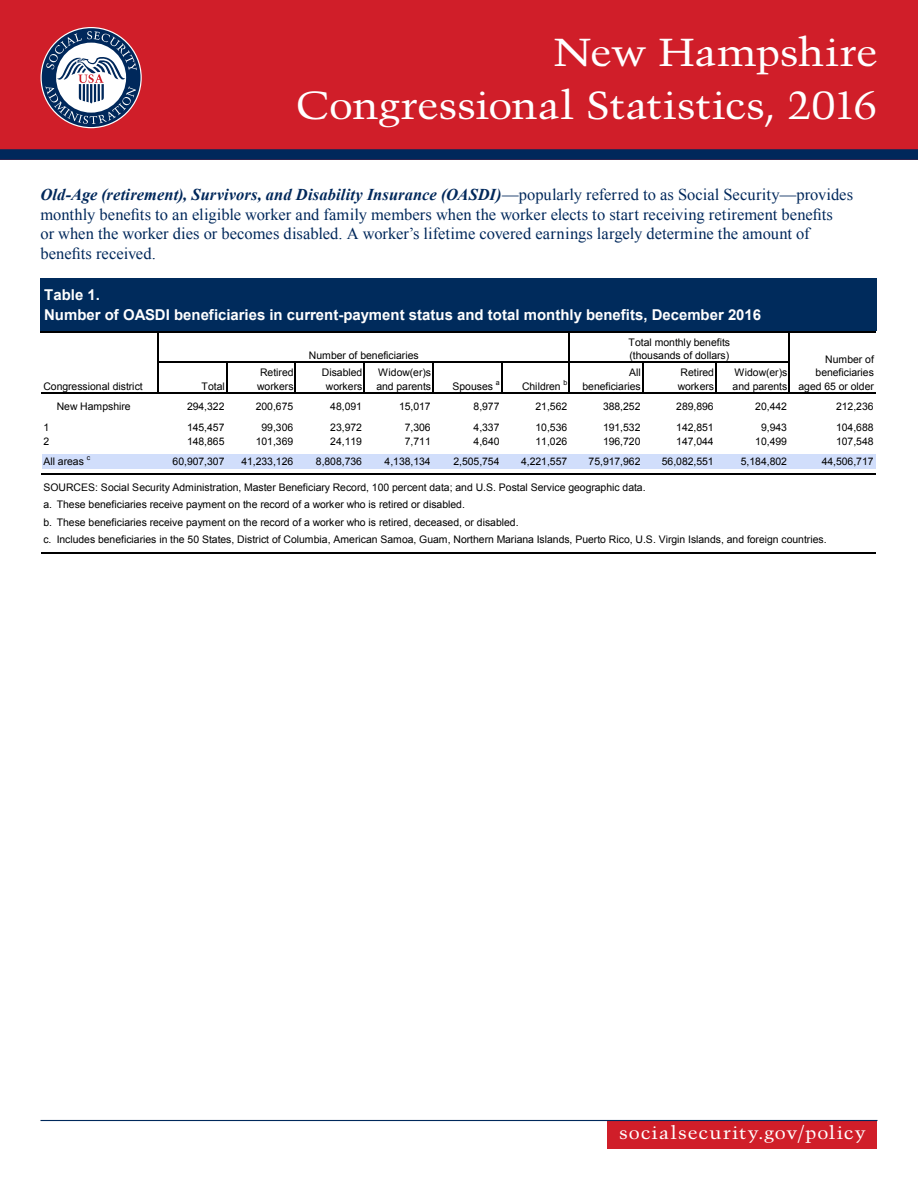
<style>
.page{position:relative;width:918px;height:1188px;background:#fff}
.page>*{position:absolute;margin:0;border:0;box-sizing:border-box;transform-origin:0 0}
.t1{font:39px/53.6px "Trump Mediaeval";letter-spacing:-.01em;color:#fff;text-align:right;scale:1.1 1}
.t2{font:18px "Trump Mediaeval";letter-spacing:.05em;color:#fff;scale:1.1 1}
.t3{font:16.5px/19.5px "Times New Roman";color:#00285b}
.t4{font:700 15px/19.2px "Arial";color:#fff}
.t5{font:10.5px/13.6px "Arial";letter-spacing:-.005em;color:#000}
.t6{font:7.05px "Arial";color:#000}
.s1{font-weight:700;font-style:italic}
</style>
<div class="page">
<div style="left:0;top:0;width:918px;height:160px;background:#d01e29"></div>
<div style="left:0;top:149px;width:918px;height:11px;background:#00285b"></div>
<div style="left:608px;top:1121px;width:270px;height:28px;background:#d01e29"></div>
<hr style="left:40px;top:1120px;width:838px;height:1px;background:#00285b">
<svg style="left:42px;top:28px;width:99px;height:99px"></svg>
<svg style="left:45px;top:31px;width:92px;height:93px;background:#89859c"></svg>
<div style="left:42px;top:280px;width:834px;height:52px;background:#002b5c"></div>
<div style="left:42px;top:454px;width:834px;height:14px;background:#d1defb"></div>
<hr style="left:41px;top:278px;width:1px;height:53px;background:#002b5c">
<hr style="left:157px;top:332px;width:2px;height:62px;background:#000">
<hr style="left:569px;top:332px;width:1px;height:62px;background:#000">
<hr style="left:788px;top:332px;width:2px;height:62px;background:#000">
<hr style="left:226px;top:363px;width:1px;height:31px;background:#000">
<hr style="left:295px;top:363px;width:1px;height:31px;background:#000">
<hr style="left:363px;top:363px;width:2px;height:31px;background:#000">
<hr style="left:432px;top:363px;width:2px;height:31px;background:#000">
<hr style="left:501px;top:363px;width:1px;height:31px;background:#000">
<hr style="left:642px;top:363px;width:1px;height:31px;background:#000">
<hr style="left:715px;top:363px;width:2px;height:31px;background:#000">
<hr style="left:42px;top:278px;width:834px;height:2px;background:#002b5c">
<hr style="left:41px;top:331px;width:835px;height:1px;background:#000">
<hr style="left:159px;top:362px;width:631px;height:1px;background:#000">
<hr style="left:41px;top:392px;width:835px;height:2px;background:#000">
<hr style="left:41px;top:474px;width:835px;height:1px;background:#000">
<hr style="left:41px;top:552px;width:835px;height:1px;background:#000">
<h1 class="t1" style="left:296px;top:25px;width:530px">New Hampshire<br>Congressional Statistics, 2016</h1>
<p class="t3" style="left:40px;top:185px;width:814px"><span class="s1">Old-Age (retirement), Survivors, and Disability Insurance (OASDI)</span>—popularly referred to as Social Security—provides monthly benefits to an eligible worker and family members when the worker elects to start receiving retirement benefits<br>or when the worker dies or becomes disabled. A worker’s lifetime covered earnings largely determine the amount of benefits received.</p>
<p class="t4" style="left:44px;top:286px;width:719px">Table 1.<br>Number of OASDI beneficiaries in current-payment status and total monthly benefits, December 2016</p>
<p class="t5" style="left:309px;top:349px;width:111px">Number of beneficiaries</p>
<p class="t5" style="left:629px;top:335px;width:103px">Total monthly benefits (thousands of dollars)</p>
<p class="t5" style="left:798px;top:352px;width:77px;text-align:right">Number of beneficiaries aged 65 or older</p>
<p class="t5" style="left:257px;top:366px;width:38px">Retired workers</p>
<p class="t5" style="left:322px;top:366px;width:42px;text-align:center">Disabled workers</p>
<p class="t5" style="left:376px;top:366px;width:56px">Widow(er)s and parents</p>
<p class="t6" style="left:564px;top:378px;width:5px">b</p>
<p class="t5" style="left:582px;top:366px;width:60px;text-align:right">All beneficiaries</p>
<p class="t5" style="left:678px;top:366px;width:38px">Retired workers</p>
<p class="t5" style="left:733px;top:366px;width:56px">Widow(er)s and parents</p>
<p class="t5" style="left:453px;top:380px;width:42px">Spouses</p>
<p class="t6" style="left:496px;top:378px;width:5px">a</p>
<p class="t5" style="left:522px;top:380px;width:40px">Children</p>
<p class="t5" style="left:43px;top:379px;width:101px">Congressional district</p>
<p class="t5" style="left:43px;top:420px;width:7px;line-height:14.2px">1<br>2</p>
<p class="t5" style="left:43px;top:455px;width:42px">All areas</p>
<p class="t6" style="left:87px;top:453px;width:5px">c</p>
<p class="t5" style="left:202px;top:380px;width:25px">Total</p>
<p class="t5" style="left:57px;top:400px;width:76px">New Hampshire</p>
<p class="t5" style="left:187px;top:400px;width:39px">294,322</p>
<p class="t5" style="left:256px;top:400px;width:39px">200,675</p>
<p class="t5" style="left:330px;top:400px;width:33px">48,091</p>
<p class="t5" style="left:399px;top:400px;width:33px">15,017</p>
<p class="t5" style="left:474px;top:400px;width:27px">8,977</p>
<p class="t5" style="left:536px;top:400px;width:33px">21,562</p>
<p class="t5" style="left:603px;top:400px;width:39px">388,252</p>
<p class="t5" style="left:676px;top:400px;width:39px">289,896</p>
<p class="t5" style="left:755px;top:400px;width:33px">20,442</p>
<p class="t5" style="left:836px;top:400px;width:39px">212,236</p>
<p class="t5" style="left:187px;top:420px;width:39px">145,457</p>
<p class="t5" style="left:262px;top:420px;width:33px">99,306</p>
<p class="t5" style="left:330px;top:420px;width:33px">23,972</p>
<p class="t5" style="left:405px;top:420px;width:27px">7,306</p>
<p class="t5" style="left:474px;top:420px;width:27px">4,337</p>
<p class="t5" style="left:536px;top:420px;width:33px">10,536</p>
<p class="t5" style="left:603px;top:420px;width:39px">191,532</p>
<p class="t5" style="left:676px;top:420px;width:39px">142,851</p>
<p class="t5" style="left:761px;top:420px;width:27px">9,943</p>
<p class="t5" style="left:836px;top:420px;width:39px">104,688</p>
<p class="t5" style="left:187px;top:435px;width:39px">148,865</p>
<p class="t5" style="left:256px;top:435px;width:39px">101,369</p>
<p class="t5" style="left:330px;top:435px;width:33px">24,119</p>
<p class="t5" style="left:405px;top:435px;width:27px">7,711</p>
<p class="t5" style="left:474px;top:435px;width:27px">4,640</p>
<p class="t5" style="left:536px;top:435px;width:33px">11,026</p>
<p class="t5" style="left:603px;top:435px;width:39px">196,720</p>
<p class="t5" style="left:676px;top:435px;width:39px">147,044</p>
<p class="t5" style="left:755px;top:435px;width:33px">10,499</p>
<p class="t5" style="left:836px;top:435px;width:39px">107,548</p>
<p class="t5" style="left:173px;top:455px;width:53px">60,907,307</p>
<p class="t5" style="left:241px;top:455px;width:53px">41,233,126</p>
<p class="t5" style="left:316px;top:455px;width:48px">8,808,736</p>
<p class="t5" style="left:385px;top:455px;width:48px">4,138,134</p>
<p class="t5" style="left:453px;top:455px;width:48px">2,505,754</p>
<p class="t5" style="left:521px;top:455px;width:48px">4,221,557</p>
<p class="t5" style="left:589px;top:455px;width:53px">75,917,962</p>
<p class="t5" style="left:662px;top:455px;width:53px">56,082,551</p>
<p class="t5" style="left:741px;top:455px;width:48px">5,184,802</p>
<p class="t5" style="left:822px;top:455px;width:53px">44,506,717</p>
<p class="t5" style="left:43px;top:496px;width:477px;line-height:17.2px">a. These beneficiaries receive payment on the record of a worker who is retired or disabled.<br>b. These beneficiaries receive payment on the record of a worker who is retired, deceased, or disabled. c.</p>
<p class="t5" style="left:43px;top:481px;width:604px">SOURCES: Social Security Administration, Master Beneficiary Record, 100 percent data; and U.S. Postal Service geographic data.</p>
<p class="t5" style="left:57px;top:532px;width:771px">Includes beneficiaries in the 50 States, District of Columbia, American Samoa, Guam, Northern Mariana Islands, Puerto Rico, U.S. Virgin Islands, and foreign countries.</p>
<h2 class="t2" style="left:619px;top:1122px;width:226px">socialsecurity.gov/policy</h2>
</div>
